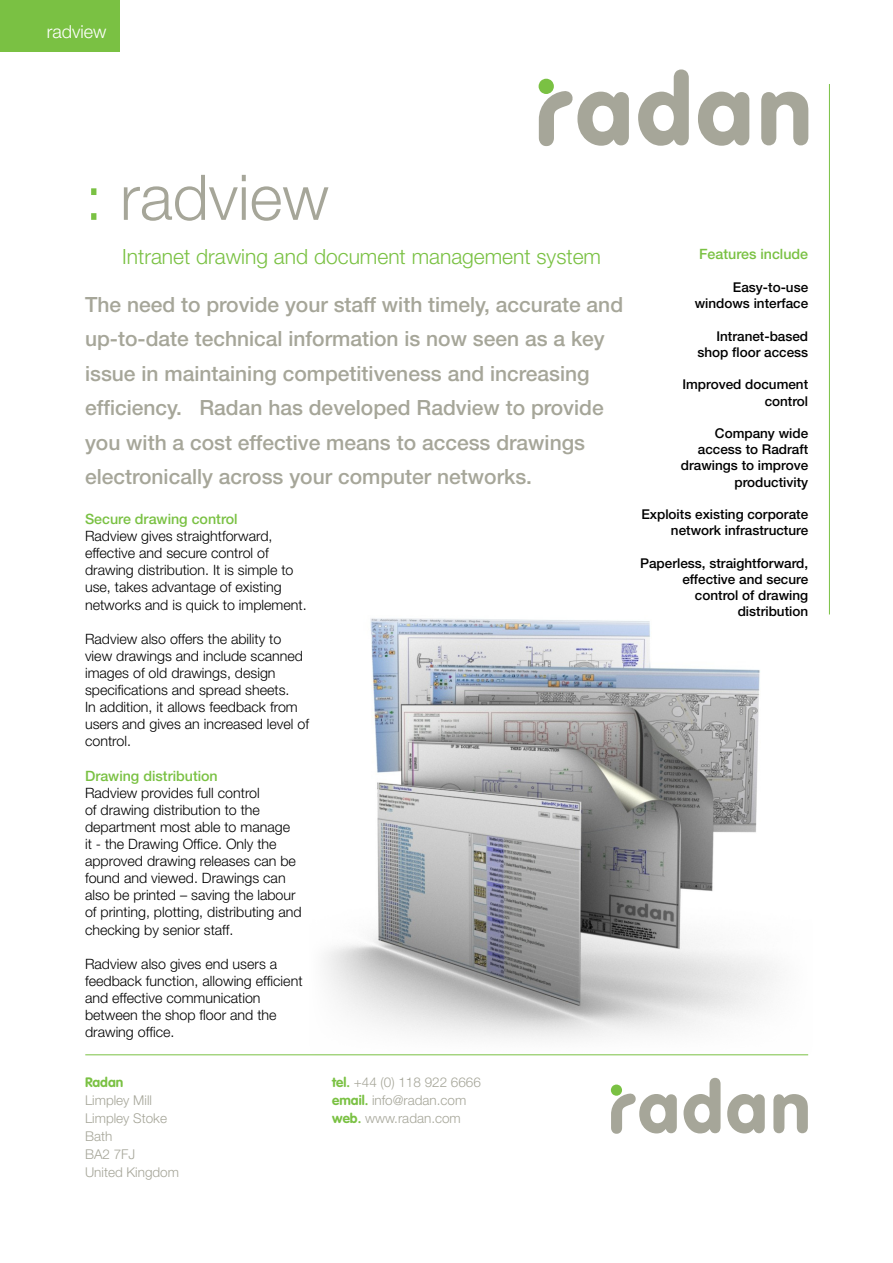
<style>
.page{position:relative;width:893px;height:1263px;background:#fff}
.page>*{position:absolute;margin:0;border:0;box-sizing:border-box;transform-origin:0 0}
.t1{font:102.6px "VAG Round";color:#a6a699}
.t2{font:74.85px "VAG Round";color:#a6a699}
.t3{font:300 63px "Helvetica Neue";color:#a6a699}
.t4{font:500 21px/34.5px "Helvetica Neue";color:#a6a699}
.t5{font:300 21px "Helvetica Neue";color:#7ac143}
.t6{font:300 18px "Helvetica Neue";color:#fff}
.t7{font:300 14.25px/17.1px "Helvetica Neue";color:#000}
.t8{font:500 14.25px "Helvetica Neue";color:#7ac143}
.t9{font:500 13.5px/16.2px "Helvetica Neue";color:#000;text-align:right}
.t10{font:300 13.5px/18px "Helvetica Neue";color:#a6a699}
.t11{font:700 13.5px "VAG Rounded";color:#7ac143}
.s1{color:#7ac143}
.s2{font-family:"VAG Rounded";font-weight:700;color:#7ac143}
</style>
<div class="page">
<img style="left:324px;top:618px;width:453px;height:421px">
<div style="left:0;top:0;width:119px;height:51px;background:#7ac143"></div>
<svg style="left:539px;top:79px;width:34px;height:67px"></svg>
<hr style="left:829px;top:84px;width:1px;height:530px;background:#7ac143">
<hr style="left:85px;top:1054px;width:723px;height:1px;background:#7ac143">
<svg style="left:611px;top:1084px;width:25px;height:50px"></svg>
<p class="t6" style="left:47px;top:20px;width:61px">radview</p>
<h1 class="t1" style="left:574px;top:52px;width:241px">adan</h1>
<h3 class="t3" style="left:85px;top:159px;width:245px"><span class="s1">:</span> radview</h3>
<h3 class="t5" style="left:122px;top:244px;width:480px">Intranet drawing and document management system</h3>
<p class="t8" style="left:699px;top:245px;width:111px">Features include</p>
<p class="t9" style="left:695px;top:279px;width:115px">Easy-to-use windows interface</p>
<p class="t9" style="left:697px;top:328px;width:112px">Intranet-based shop floor access</p>
<p class="t9" style="left:682px;top:376px;width:127px">Improved document control</p>
<p class="t9" style="left:681px;top:425px;width:129px">Company wide access to Radraft drawings to improve productivity</p>
<p class="t9" style="left:641px;top:506px;width:168px">Exploits existing corporate network infrastructure</p>
<p class="t9" style="left:640px;top:554px;width:170px">Paperless, straightforward, effective and secure control of drawing distribution</p>
<p class="t4" style="left:85px;top:287px;width:540px">The need to provide your staff with timely, accurate and up-to-date technical information is now seen as a key issue in maintaining competitiveness and increasing efficiency. Radan has developed Radview to provide you with a cost effective means to access drawings electronically across your computer networks.</p>
<p class="t8" style="left:85px;top:510px;width:154px">Secure drawing control</p>
<p class="t7" style="left:85px;top:527px;width:223px">Radview gives straightforward, effective and secure control of drawing distribution. It is simple to use, takes advantage of existing networks and is quick to implement.</p>
<p class="t7" style="left:85px;top:630px;width:226px">Radview also offers the ability to view drawings and include scanned images of old drawings, design specifications and spread sheets.<br>In addition, it allows feedback from users and gives an increased level of control.</p>
<p class="t8" style="left:85px;top:767px;width:134px">Drawing distribution</p>
<p class="t7" style="left:85px;top:784px;width:218px">Radview provides full control<br>of drawing distribution to the department most able to manage<br>it - the Drawing Office. Only the approved drawing releases can be found and viewed. Drawings can also be printed – saving the labour of printing, plotting, distributing and checking by senior staff.</p>
<p class="t7" style="left:85px;top:955px;width:219px">Radview also gives end users a feedback function, allowing efficient and effective communication between the shop floor and the drawing office.</p>
<p class="t11" style="left:85px;top:1074px;width:40px">Radan</p>
<p class="t10" style="left:85px;top:1090px;width:96px">Limpley Mill<br>Limpley Stoke<br>Bath<br>BA2 7FJ<br>United Kingdom</p>
<p class="t10" style="left:332px;top:1072px;width:150px"><span class="s2">tel.</span> +44 (0) 118 922 6666 <span class="s2">email.</span> info@radan.com <span class="s2">web.</span> www.radan.com</p>
<h2 class="t2" style="left:637px;top:1065px;width:177px">adan</h2>
</div>
